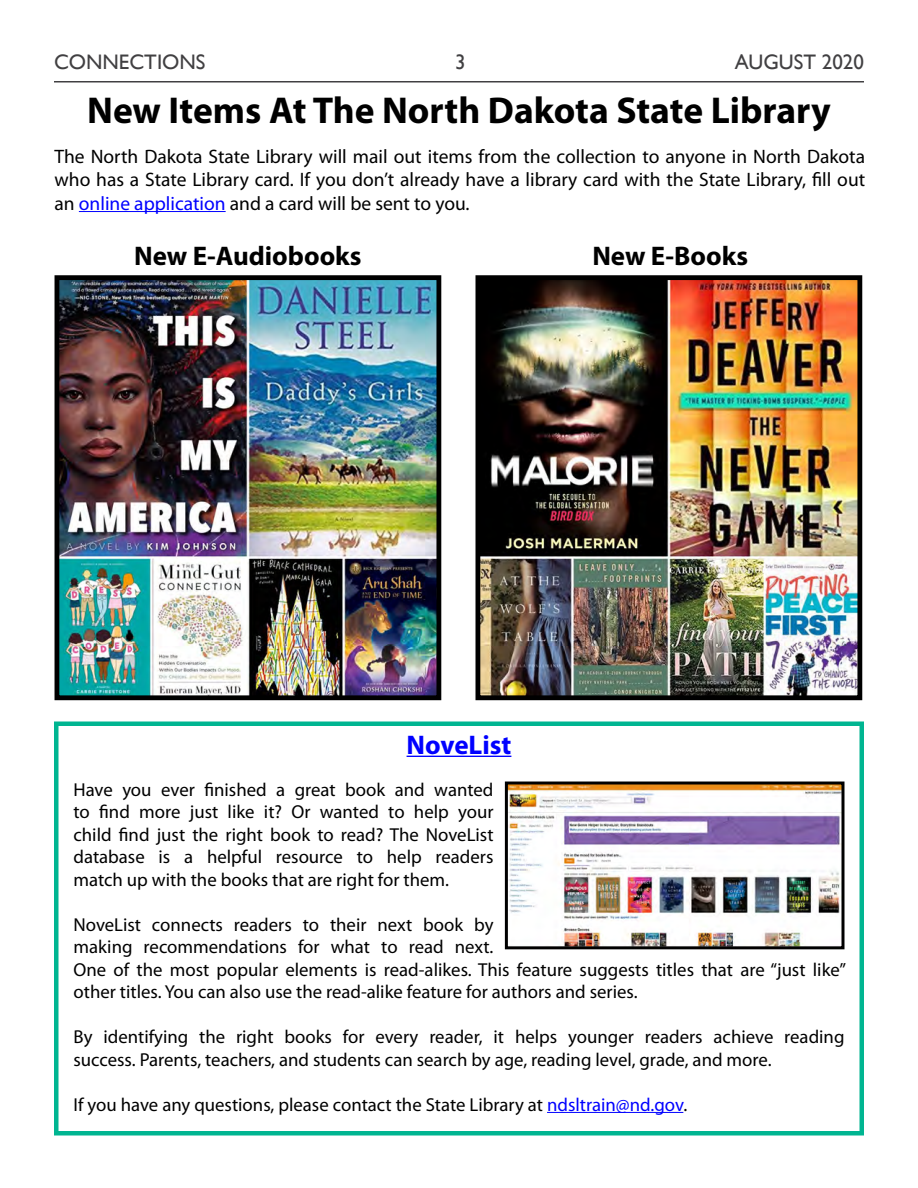
<style>
.page{position:relative;width:918px;height:1188px;background:#fff}
.page>*{position:absolute;margin:0;border:0;box-sizing:border-box;transform-origin:0 0}
.t1{font:700 37.5px "Myriad Pro";color:#000}
.t2{font:700 27px "Myriad Pro";color:#000}
.t3{font:700 27px "Myriad Pro";color:#00f}
.t4{font:21px "Gill Sans";color:#414042}
.t5{font:19.5px/23.4px "Myriad Pro";color:#000;text-align:justify}
.t6{font:18.75px/22.5px "Myriad Pro";color:#000}
.s1{color:#00f}
</style>
<div class="page">
<hr style="left:54px;top:81px;width:810px;height:1px;background:#414042">
<hr style="left:79px;top:211px;width:147px;height:1px;background:#00f">
<img style="left:482px;top:281px;width:374px;height:413px">
<div style="left:476px;top:275px;width:386px;height:425px;border:5px solid #000"></div>
<img style="left:61px;top:281px;width:374px;height:413px">
<div style="left:55px;top:275px;width:386px;height:425px;border:5px solid #000"></div>
<hr style="left:407px;top:756px;width:104px;height:1px;background:#00f">
<hr style="left:547px;top:1112px;width:136px;height:1px;background:#00f">
<div style="left:54px;top:722px;width:810px;height:414px;border:4px solid #00b591"></div>
<img style="left:509px;top:786px;width:331px;height:159px">
<div style="left:505px;top:782px;width:339px;height:167px;border:3px solid #000"></div>
<p class="t4" style="left:54px;top:49px;width:153px">CONNECTIONS</p>
<p class="t4" style="left:455px;top:49px;width:12px">3</p>
<p class="t4" style="left:735px;top:49px;width:131px">AUGUST 2020</p>
<h1 class="t1" style="left:87px;top:86px;width:745px">New Items At The North Dakota State Library</h1>
<p class="t5" style="left:55px;top:144px;width:812px">The North Dakota State Library will mail out items from the collection to anyone in North Dakota who has a State Library card. If you don’t already have a library card with the State Library, fill out an <span class="s1">online application</span> and a card will be sent to you.</p>
<h2 class="t2" style="left:134px;top:238px;width:229px">New E-Audiobooks</h2>
<h2 class="t2" style="left:592px;top:238px;width:157px">New E-Books</h2>
<h2 class="t3" style="left:407px;top:727px;width:106px">NoveList</h2>
<p class="t6" style="left:74px;top:778px;width:422px;text-align:justify">Have you ever finished a great book and wanted to find more just like it? Or wanted to help your child find just the right book to read? The NoveList database is a helpful resource to help readers match up with the books that are right for them.</p>
<p class="t6" style="left:74px;top:913px;width:422px">NoveList connects readers to their next book by making recommendations for what to read next.</p>
<p class="t6" style="left:74px;top:958px;width:774px">One of the most popular elements is read-alikes. This feature suggests titles that are “just like” other titles. You can also use the read-alike feature for authors and series.</p>
<p class="t6" style="left:74px;top:1025px;width:773px">By identifying the right books for every reader, it helps younger readers achieve reading success. Parents, teachers, and students can search by age, reading level, grade, and more.</p>
<p class="t6" style="left:74px;top:1093px;width:615px">If you have any questions, please contact the State Library at <span class="s1">ndsltrain@nd.gov</span>.</p>
</div>
